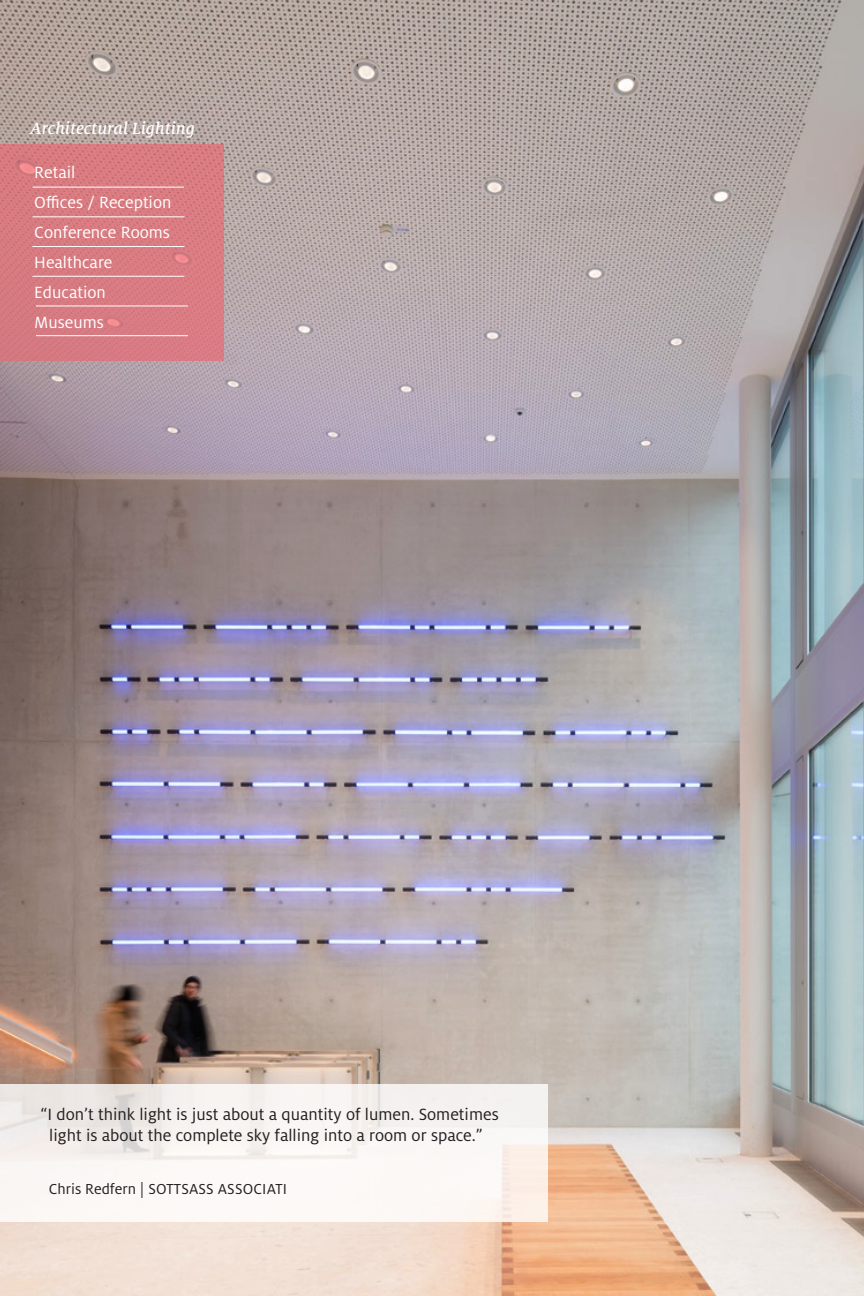
<style>
.page{position:relative;width:864px;height:1296px;background:#fff}
.page>*{position:absolute;margin:0;border:0;box-sizing:border-box;transform-origin:0 0}
.t1{font:18px/21.6px "Milo Pro";color:#231f20;text-align:center}
.t2{font:18px/30px "Milo Pro";color:#fff}
.t3{font:italic 500 18px "Milo Serif Pro";color:#fff}
.t4{font:16px "Milo Pro";letter-spacing:.01em;color:#231f20}
</style>
<div class="page">
<img style="left:0;top:0;width:864px;height:1296px">
<svg style="left:0;top:1084px;width:548px;height:138px;fill:#faf6f4"></svg>
<svg style="left:0;top:144px;width:224px;height:216px;background:#d77b82"></svg>
<hr style="left:32px;top:246px;width:152px;height:1px;background:#fff">
<hr style="left:32px;top:276px;width:152px;height:1px;background:#fff">
<hr style="left:36px;top:306px;width:152px;height:1px;background:#fff">
<hr style="left:36px;top:335px;width:152px;height:1px;background:#fff">
<hr style="left:32px;top:216px;width:152px;height:1px;background:#fff">
<hr style="left:32px;top:187px;width:152px;height:1px;background:#fff">
<p class="t3" style="left:30px;top:118px;width:166px">Architectural Lighting</p>
<p class="t2" style="left:34px;top:157px;width:139px">Retail<br>Offices / Reception<br>Conference Rooms<br>Healthcare<br>Education<br>Museums</p>
<p class="t1" style="left:41px;top:1103px;width:460px">“I don’t think light is just about a quantity of lumen. Sometimes light is about the complete sky falling into a room or space.”</p>
<p class="t4" style="left:49px;top:1180px;width:240px">Chris Redfern | SOTTSASS ASSOCIATI</p>
</div>
